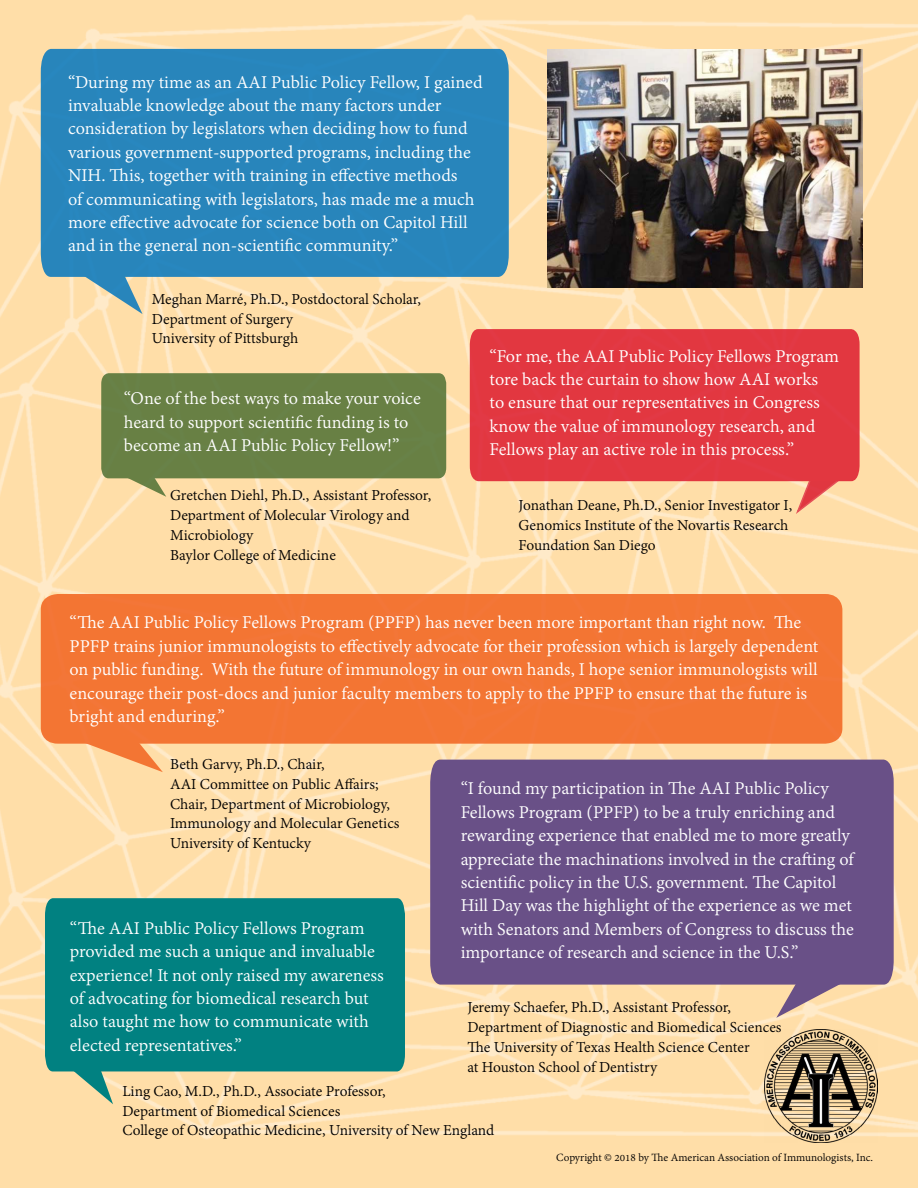
<style>
.page{position:relative;width:918px;height:1188px;background:#ffdea8}
.page>*{position:absolute;margin:0;border:0;box-sizing:border-box;transform-origin:0 0}
.t1{font:19.5px/23.4px "Adobe Devanagari";color:#fff}
.t2{font:16.5px/19.8px "Adobe Devanagari";color:#000}
.t3{font:12px "Adobe Devanagari";color:#000}
</style>
<div class="page">
<img style="left:0;top:14px;width:918px;height:1129px">
<div style="left:41px;top:49px;width:468px;height:228px;background:#2885bb"></div>
<svg style="left:76px;top:242px;width:67px;height:72px"></svg>
<div style="left:41px;top:594px;width:801px;height:150px;background:#f37533"></div>
<svg style="left:85px;top:724px;width:78px;height:48px"></svg>
<svg style="left:794px;top:481px;width:48px;height:35px"></svg>
<div style="left:470px;top:329px;width:390px;height:152px;background:#e23740"></div>
<svg style="left:101px;top:373px;width:345px;height:124px;background:#7e8e53"></svg>
<div style="left:430px;top:760px;width:464px;height:225px;background:#695087"></div>
<svg style="left:776px;top:949px;width:79px;height:69px"></svg>
<div style="left:45px;top:898px;width:360px;height:173px;background:#018181"></div>
<svg style="left:67px;top:1041px;width:46px;height:63px"></svg>
<img style="left:765px;top:1030px;width:113px;height:112px">
<img style="left:548px;top:49px;width:314px;height:238px">
<p class="t1" style="left:68px;top:72px;width:416px">“During my time as an AAI Public Policy Fellow, I gained invaluable knowledge about the many factors under consideration by legislators when deciding how to fund various government-supported programs, including the NIH. This, together with training in effective methods<br>of communicating with legislators, has made me a much more effective advocate for science both on Capitol Hill and in the general non-scientific community.”</p>
<p class="t2" style="left:152px;top:290px;width:271px">Meghan Marré, Ph.D., Postdoctoral Scholar,<br>Department of Surgery<br>University of Pittsburgh</p>
<p class="t1" style="left:490px;top:346px;width:351px">“For me, the AAI Public Policy Fellows Program tore back the curtain to show how AAI works<br>to ensure that our representatives in Congress know the value of immunology research, and Fellows play an active role in this process.”</p>
<p class="t2" style="left:519px;top:497px;width:275px">Jonathan Deane, Ph.D., Senior Investigator I,<br>Genomics Institute of the Novartis Research<br>Foundation San Diego</p>
<p class="t1" style="left:124px;top:388px;width:298px">“One of the best ways to make your voice heard to support scientific funding is to become an AAI Public Policy Fellow!”</p>
<p class="t2" style="left:170px;top:487px;width:263px">Gretchen Diehl, Ph.D., Assistant Professor,<br>Department of Molecular Virology and<br>Microbiology<br>Baylor College of Medicine</p>
<p class="t1" style="left:70px;top:612px;width:750px">“The AAI Public Policy Fellows Program (PPFP) has never been more important than right now. The PPFP trains junior immunologists to effectively advocate for their profession which is largely dependent on public funding. With the future of immunology in our own hands, I hope senior immunologists will encourage their post-docs and junior faculty members to apply to the PPFP to ensure that the future is bright and enduring.”</p>
<p class="t2" style="left:170px;top:756px;width:231px">Beth Garvy, Ph.D., Chair,<br>AAI Committee on Public Affairs;<br>Chair, Department of Microbiology,<br>Immunology and Molecular Genetics<br>University of Kentucky</p>
<p class="t1" style="left:461px;top:779px;width:395px">“I found my participation in The AAI Public Policy Fellows Program (PPFP) to be a truly enriching and rewarding experience that enabled me to more greatly appreciate the machinations involved in the crafting of scientific policy in the U.S. government. The Capitol Hill Day was the highlight of the experience as we met with Senators and Members of Congress to discuss the importance of research and science in the U.S.”</p>
<p class="t2" style="left:467px;top:999px;width:316px">Jeremy Schaefer, Ph.D., Assistant Professor, Department of Diagnostic and Biomedical Sciences The University of Texas Health Science Center<br>at Houston School of Dentistry</p>
<p class="t1" style="left:70px;top:918px;width:315px">“The AAI Public Policy Fellows Program provided me such a unique and invaluable experience! It not only raised my awareness of advocating for biomedical research but also taught me how to communicate with elected representatives.”</p>
<p class="t2" style="left:122px;top:1082px;width:374px">Ling Cao, M.D., Ph.D., Associate Professor,<br>Department of Biomedical Sciences<br>College of Osteopathic Medicine, University of New England</p>
<p class="t3" style="left:556px;top:1151px;width:318px">Copyright © 2018 by The American Association of Immunologists, Inc.</p>
</div>
